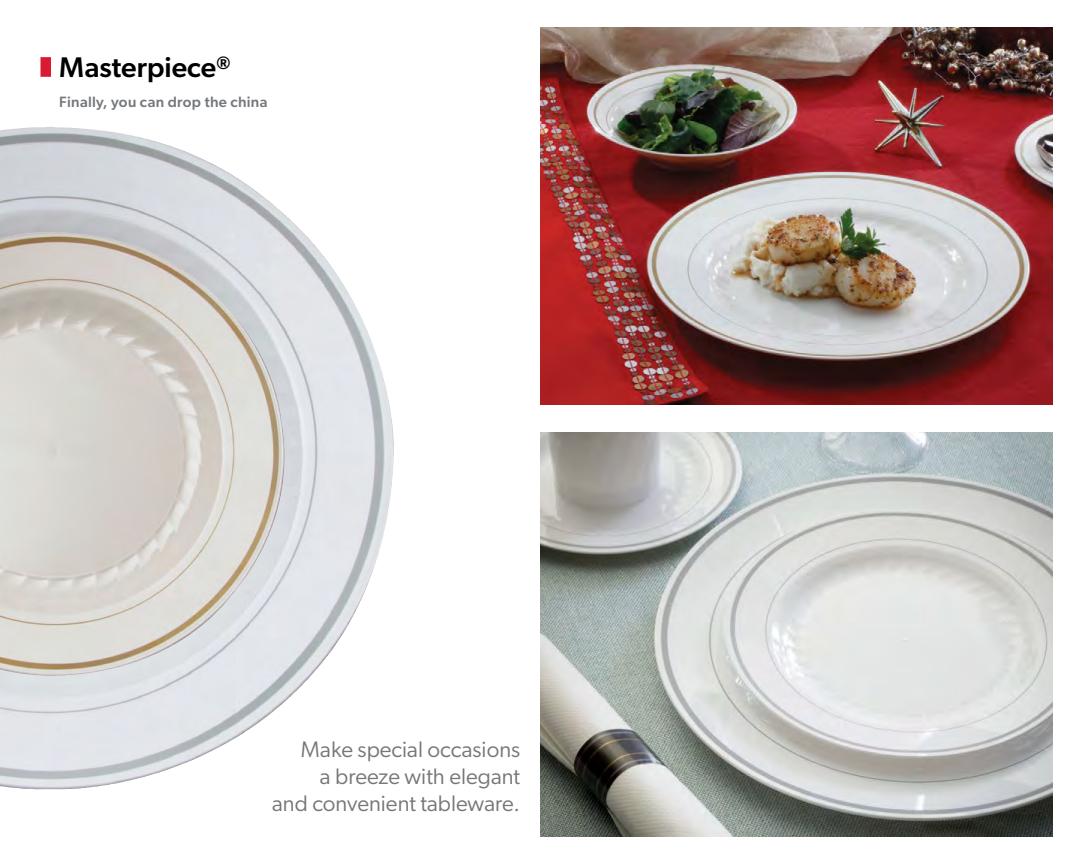
<style>
.page{position:relative;width:1080px;height:864px;background:#fff}
.page>*{position:absolute;margin:0;border:0;box-sizing:border-box;transform-origin:0 0}
.t1{font:500 28.5px "Gibson";color:#000}
.t2{font:22.5px/27px "Gibson";color:#76777a;text-align:right}
.t3{font:500 15px "Gibson";letter-spacing:.02em;color:#74787c}
</style>
<div class="page">
<img style="left:540px;top:27px;width:513px;height:378px">
<img style="left:540px;top:432px;width:513px;height:405px">
<img style="left:0;top:127px;width:332px;height:662px">
<img style="left:0;top:232px;width:244px;height:444px">
<div style="left:40px;top:57px;width:11px;height:20px;background:#da1a32"></div>
<p class="t1" style="left:59px;top:50px;width:173px">Masterpiece<sup>®</sup></p>
<p class="t3" style="left:59px;top:93px;width:210px">Finally, you can drop the china</p>
<p class="t2" style="left:272px;top:736px;width:250px">Make special occasions<br>a breeze with elegant<br>and convenient tableware.</p>
</div>
